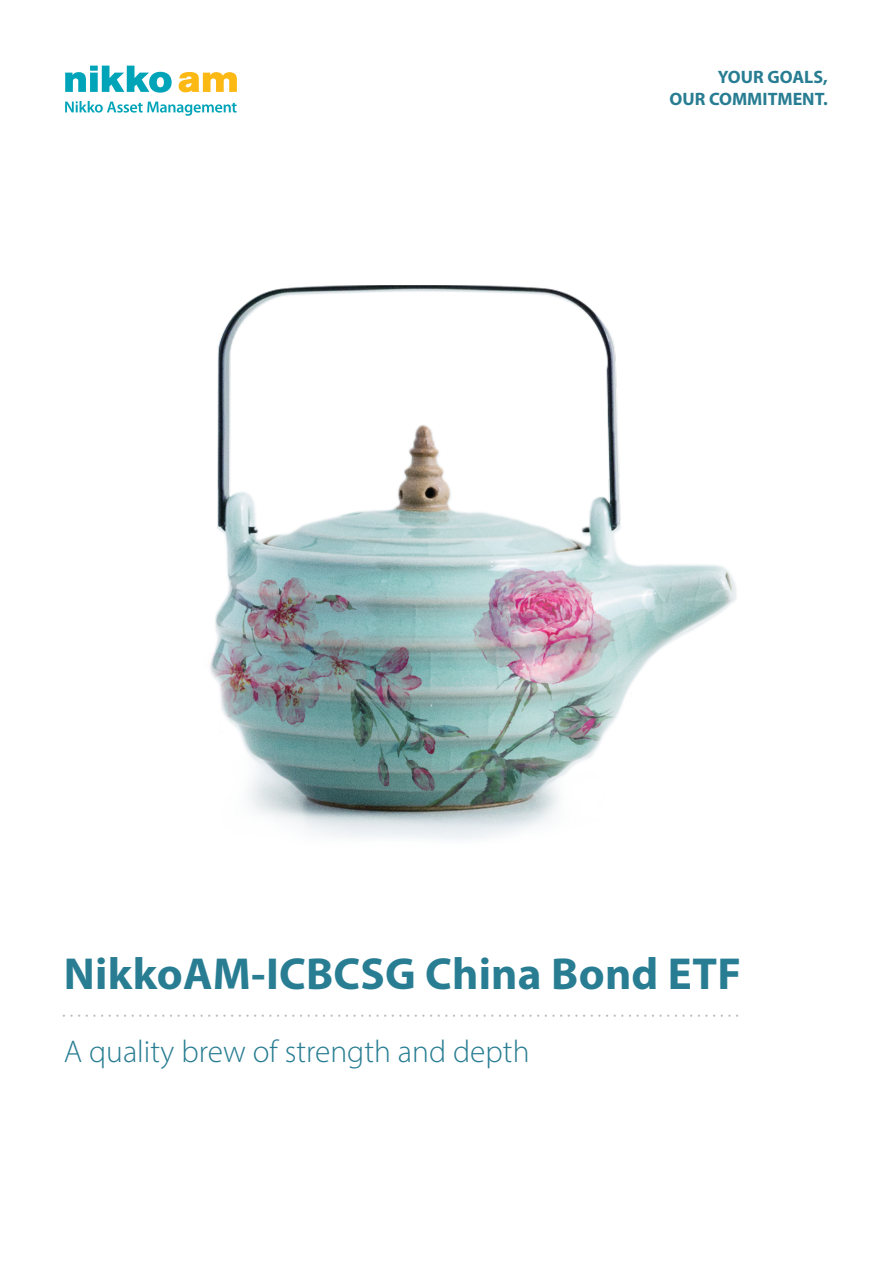
<style>
.page{position:relative;width:893px;height:1263px;background:#fff}
.page>*{position:absolute;margin:0;border:0;box-sizing:border-box;transform-origin:0 0}
.t1{font:700 45px "Myriad Pro";letter-spacing:.005em;color:#287d92}
.t2{font:300 31.5px "Myriad Pro";color:#287d92}
.t3{font:700 18px/21.6px "Myriad Pro";color:#287d92;text-align:right}
</style>
<div class="page">
<img style="left:210px;top:285px;width:527px;height:555px">
<svg style="left:64px;top:1014px;width:675px;height:3px"></svg>
<svg style="left:65px;top:66px;width:107px;height:27px"></svg>
<svg style="left:179px;top:72px;width:58px;height:20px"></svg>
<svg style="left:65px;top:101px;width:172px;height:15px"></svg>
<p class="t3" style="left:669px;top:66px;width:160px">YOUR GOALS,<br>OUR COMMITMENT.</p>
<h1 class="t1" style="left:64px;top:945px;width:679px">NikkoAM-ICBCSG China Bond ETF</h1>
<p class="t2" style="left:64px;top:1033px;width:467px">A quality brew of strength and depth</p>
</div>
